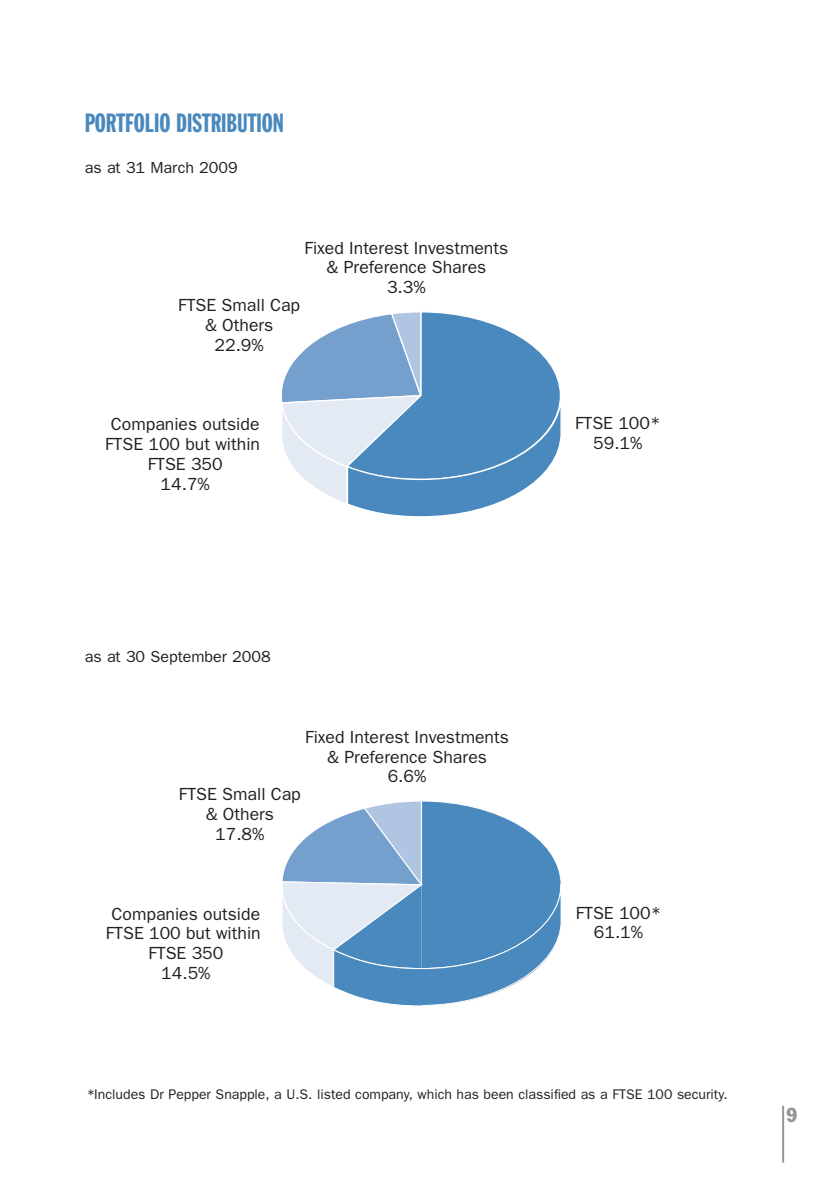
<style>
.page{position:relative;width:839px;height:1191px;background:#fff}
.page>*{position:absolute;margin:0;border:0;box-sizing:border-box;transform-origin:0 0}
.t1{font:26px "Franklin Gothic Extra Cond";color:#4a89be}
.t2{font:condensed 20px "Franklin Gothic";color:#939598}
.t3{font:17.6px/19.8px "Franklin Gothic";color:#231f20;text-align:center}
.t4{font:16px "Franklin Gothic";color:#231f20}
.t5{font:14px "Franklin Gothic";color:#231f20}
</style>
<div class="page">
<hr style="left:782px;top:1106px;width:2px;height:56px;background:#939598">
<svg style="left:282px;top:312px;width:279px;height:205px"></svg>
<svg style="left:282px;top:801px;width:280px;height:205px"></svg>
<div style="left:419px;top:969px;width:5px;height:35px;background:#4a89be"></div>
<div style="left:418px;top:969px;width:7px;height:36px;border:1px solid #4a89be"></div>
<h1 class="t1" style="left:85px;top:113px;width:201px">PORTFOLIO DISTRIBUTION</h1>
<p class="t4" style="left:85px;top:161px;width:154px">as at 31 March 2009</p>
<p class="t3" style="left:305px;top:238px;width:205px">Fixed Interest Investments &amp; Preference Shares<br>3.3%</p>
<p class="t3" style="left:178px;top:295px;width:123px">FTSE Small Cap &amp; Others<br>22.9%</p>
<p class="t3" style="left:105px;top:414px;width:156px">Companies outside<br>FTSE 100 but within<br>FTSE 350<br>14.7%</p>
<p class="t3" style="left:575px;top:413px;width:87px">FTSE 100*<br>59.1%</p>
<p class="t4" style="left:85px;top:650px;width:187px">as at 30 September 2008</p>
<p class="t3" style="left:305px;top:727px;width:205px">Fixed Interest Investments &amp; Preference Shares<br>6.6%</p>
<p class="t3" style="left:179px;top:784px;width:123px">FTSE Small Cap &amp; Others<br>17.8%</p>
<p class="t3" style="left:106px;top:903px;width:156px">Companies outside<br>FTSE 100 but within<br>FTSE 350<br>14.5%</p>
<p class="t3" style="left:576px;top:902px;width:87px">FTSE 100*<br>61.1%</p>
<p class="t5" style="left:87px;top:1089px;width:642px">*Includes Dr Pepper Snapple, a U.S. listed company, which has been classified as a FTSE 100 security.</p>
<p class="t2" style="left:787px;top:1108px;width:12px">9</p>
</div>
